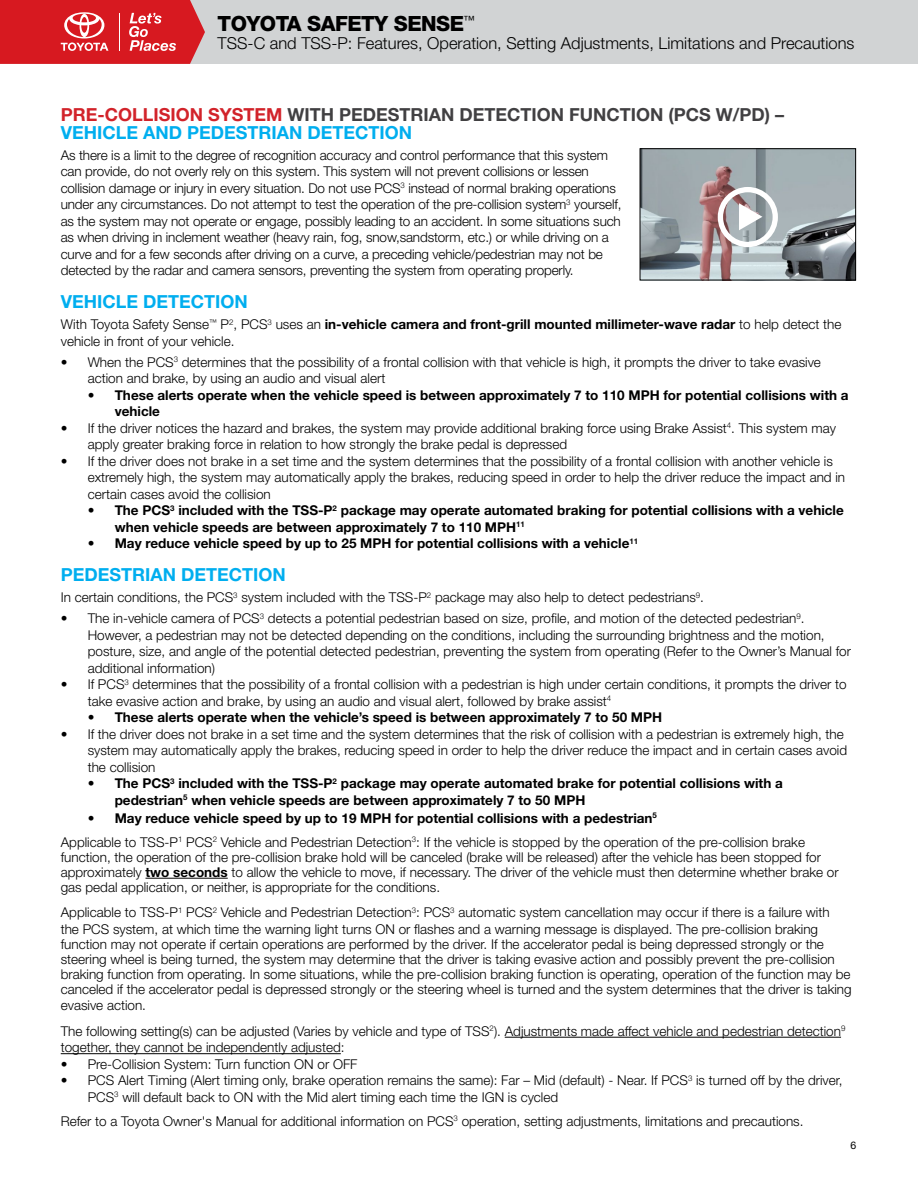
<style>
.page{position:relative;width:918px;height:1188px;background:#fff}
.page>*{position:absolute;margin:0;border:0;box-sizing:border-box;transform-origin:0 0}
.t1{font:800 21px "Helvetica Neue LT Std";letter-spacing:-.025em;color:#000}
.t2{font:700 18px/18px "Helvetica Neue LT Std";color:#414042}
.t3{font:700 18px "Helvetica Neue LT Std";color:#00aeef}
.t4{font:300 16.5px "Helvetica Neue LT Std";color:#000}
.t5{font:300 13.5px/16.5px "Helvetica Neue LT Std";color:#000}
.t6{font:700 13.5px/16.5px "Helvetica Neue LT Std";color:#000}
.t7{font:10.5px "Helvetica Neue LT Std";color:#000}
.s1{color:#d2232a}
.s2{color:#00aeef}
.s3{font-weight:700}
</style>
<div class="page">
<div style="left:0;top:0;width:918px;height:64px;background:#d1d3d4"></div>
<svg style="left:0;top:0;width:205px;height:64px;background:#d93238"></svg>
<hr style="left:146px;top:878px;width:82px;height:1px;background:#000">
<hr style="left:505px;top:1037px;width:336px;height:1px;background:#000">
<hr style="left:61px;top:1053px;width:280px;height:1px;background:#000">
<img style="left:642px;top:150px;width:212px;height:128px">
<div style="left:640px;top:148px;width:216px;height:132px;border:1px solid #000"></div>
<svg style="left:718px;top:187px;width:60px;height:60px"></svg>
<h1 class="t1" style="left:218px;top:11px;width:259px">TOYOTA SAFETY SENSE<sup>™</sup></h1>
<p class="t4" style="left:218px;top:33px;width:638px">TSS-C and TSS-P: Features, Operation, Setting Adjustments, Limitations and Precautions</p>
<h2 class="t2" style="left:61px;top:105px;width:725px"><span class="s1">PRE-COLLISION SYSTEM</span> WITH PEDESTRIAN DETECTION FUNCTION (PCS W/PD) –<br><span class="s2">VEHICLE AND PEDESTRIAN DETECTION</span></h2>
<p class="t5" style="left:61px;top:147px;width:562px">As there is a limit to the degree of recognition accuracy and control performance that this system can provide, do not overly rely on this system. This system will not prevent collisions or lessen collision damage or injury in every situation. Do not use PCS<sup>3</sup> instead of normal braking operations under any circumstances. Do not attempt to test the operation of the pre-collision system<sup>3</sup> yourself, as the system may not operate or engage, possibly leading to an accident. In some situations such as when driving in inclement weather (heavy rain, fog, snow,sandstorm, etc.) or while driving on a curve and for a few seconds after driving on a curve, a preceding vehicle/pedestrian may not be detected by the radar and camera sensors, preventing the system from operating properly.</p>
<h2 class="t3" style="left:61px;top:291px;width:188px">VEHICLE DETECTION</h2>
<p class="t5" style="left:61px;top:316px;width:782px">With Toyota Safety Sense<sup>™</sup> P<sup>2</sup>, PCS<sup>3</sup> uses an <span class="s3">in-vehicle camera and front-grill mounted millimeter-wave radar</span> to help detect the vehicle in front of your vehicle.</p>
<p class="t5" style="left:88px;top:354px;width:735px;text-indent:-27px">• When the PCS<sup>3</sup> determines that the possibility of a frontal collision with that vehicle is high, it prompts the driver to take evasive action and brake, by using an audio and visual alert</p>
<p class="t6" style="left:115px;top:386px;width:735px;text-indent:-27px">• These alerts operate when the vehicle speed is between approximately 7 to 110 MPH for potential collisions with a vehicle</p>
<p class="t5" style="left:88px;top:420px;width:750px;text-indent:-27px">• If the driver notices the hazard and brakes, the system may provide additional braking force using Brake Assist<sup>4</sup>. This system may apply greater braking force in relation to how strongly the brake pedal is depressed</p>
<p class="t5" style="left:88px;top:453px;width:759px;text-indent:-27px">• If the driver does not brake in a set time and the system determines that the possibility of a frontal collision with another vehicle is extremely high, the system may automatically apply the brakes, reducing speed in order to help the driver reduce the impact and in certain cases avoid the collision</p>
<p class="t6" style="left:115px;top:502px;width:731px;text-indent:-27px">• The PCS<sup>3</sup> included with the TSS-P<sup>2</sup> package may operate automated braking for potential collisions with a vehicle when vehicle speeds are between approximately 7 to 110 MPH<sup>11</sup></p>
<p class="t6" style="left:88px;top:535px;width:552px">• May reduce vehicle speed by up to 25 MPH for potential collisions with a vehicle<sup>11</sup></p>
<h2 class="t3" style="left:61px;top:564px;width:226px">PEDESTRIAN DETECTION</h2>
<p class="t5" style="left:61px;top:589px;width:645px">In certain conditions, the PCS<sup>3</sup> system included with the TSS-P<sup>2</sup> package may also help to detect pedestrians<sup>9</sup>.</p>
<p class="t5" style="left:88px;top:610px;width:765px;text-indent:-27px">• The in-vehicle camera of PCS<sup>3</sup> detects a potential pedestrian based on size, profile, and motion of the detected pedestrian<sup>9</sup>.<br>However, a pedestrian may not be detected depending on the conditions, including the surrounding brightness and the motion, posture, size, and angle of the potential detected pedestrian, preventing the system from operating (Refer to the Owner’s Manual for additional information)</p>
<p class="t5" style="left:88px;top:676px;width:760px;text-indent:-27px">• If PCS<sup>3</sup> determines that the possibility of a frontal collision with a pedestrian is high under certain conditions, it prompts the driver to take evasive action and brake, by using an audio and visual alert, followed by brake assist<sup>4</sup></p>
<p class="t6" style="left:88px;top:709px;width:576px">• These alerts operate when the vehicle’s speed is between approximately 7 to 50 MPH</p>
<p class="t5" style="left:88px;top:726px;width:761px;text-indent:-27px">• If the driver does not brake in a set time and the system determines that the risk of collision with a pedestrian is extremely high, the system may automatically apply the brakes, reducing speed in order to help the driver reduce the impact and in certain cases avoid the collision</p>
<p class="t6" style="left:115px;top:775px;width:670px;text-indent:-27px">• The PCS<sup>3</sup> included with the TSS-P<sup>2</sup> package may operate automated brake for potential collisions with a pedestrian<sup>5</sup> when vehicle speeds are between approximately 7 to 50 MPH</p>
<p class="t5" style="left:61px;top:806px;width:746px;line-height:24px;text-indent:27px"><span class="s3">• May reduce vehicle speed by up to 19 MPH for potential collisions with a pedestrian</span><sup>5<br></sup>Applicable to TSS-P<sup>1</sup> PCS<sup>2</sup> Vehicle and Pedestrian Detection<sup>3</sup>: If the vehicle is stopped by the operation of the pre-collision brake</p>
<p class="t5" style="left:61px;top:849px;width:779px;line-height:15px">function, the operation of the pre-collision brake hold will be canceled (brake will be released) after the vehicle has been stopped for approximately <span class="s3">two seconds</span> to allow the vehicle to move, if necessary. The driver of the vehicle must then determine whether brake or gas pedal application, or neither, is appropriate for the conditions.</p>
<p class="t5" style="left:61px;top:904px;width:770px">Applicable to TSS-P<sup>1</sup> PCS<sup>2</sup> Vehicle and Pedestrian Detection<sup>3</sup>: PCS<sup>3</sup> automatic system cancellation may occur if there is a failure with the PCS system, at which time the warning light turns ON or flashes and a warning message is displayed. The pre-collision braking</p>
<p class="t5" style="left:61px;top:936px;width:792px;line-height:15px">function may not operate if certain operations are performed by the driver. If the accelerator pedal is being depressed strongly or the steering wheel is being turned, the system may determine that the driver is taking evasive action and possibly prevent the pre-collision braking function from operating. In some situations, while the pre-collision braking function is operating, operation of the function may be canceled if the accelerator pedal is depressed strongly or the steering wheel is turned and the system determines that the driver is taking</p>
<p class="t5" style="left:61px;top:993px;width:786px;line-height:25.5px">evasive action.<br>The following setting(s) can be adjusted (Varies by vehicle and type of TSS<sup>2</sup>). Adjustments made affect vehicle and pedestrian detection<sup>9</sup></p>
<p class="t5" style="left:61px;top:1039px;width:285px">together, they cannot be independently adjusted:</p>
<p class="t5" style="left:61px;top:1056px;width:298px">• Pre-Collision System: Turn function ON or OFF</p>
<p class="t5" style="left:88px;top:1072px;width:756px;text-indent:-27px">• PCS Alert Timing (Alert timing only, brake operation remains the same): Far – Mid (default) - Near. If PCS<sup>3</sup> is turned off by the driver,<br>PCS<sup>3</sup> will default back to ON with the Mid alert timing each time the IGN is cycled</p>
<p class="t5" style="left:61px;top:1113px;width:744px">Refer to a Toyota Owner's Manual for additional information on PCS<sup>3</sup> operation, setting adjustments, limitations and precautions.</p>
<p class="t7" style="left:851px;top:1139px;width:7px">6</p>
</div>
